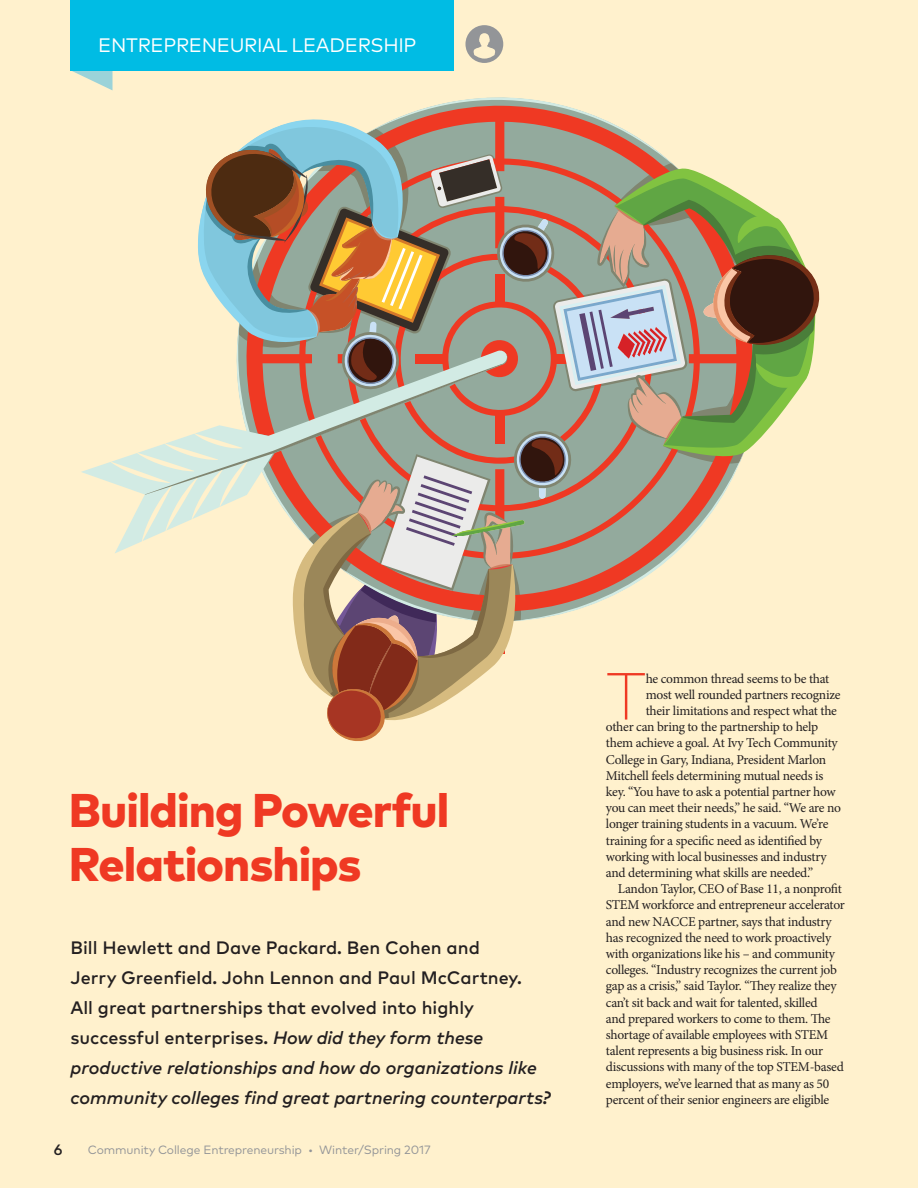
<style>
.page{position:relative;width:918px;height:1188px;background:#fff1cd}
.page>*{position:absolute;margin:0;border:0;box-sizing:border-box;transform-origin:0 0}
.t1{font:200 66.45px "Mark Pro";color:#ef3923}
.t2{font:800 47.25px/54px "Mark Pro";letter-spacing:-.02em;color:#ef3923}
.t3{font:19.5px "Mark Pro";letter-spacing:-.015em;color:#fff}
.t4{font:500 18px/30px "Mark Pro";color:#231f20}
.t5{font:500 15px "Mark Pro";color:#231f20}
.t6{font:13.5px "Minion Pro";letter-spacing:-.02em;color:#231f20}
.t7{font:12px "Mark Pro";letter-spacing:-.01em;color:#939598}
.s1{font-style:italic}
</style>
<div class="page">
<svg style="left:70px;top:70px;width:42px;height:20px"></svg>
<div style="left:70px;top:0;width:384px;height:70px;background:#00bce4"></div>
<svg style="left:465px;top:25px;width:38px;height:38px"></svg>
<svg style="left:198px;top:97px;width:622px;height:644px"></svg>
<svg style="left:81px;top:350px;width:427px;height:203px"></svg>
<svg style="left:145px;top:355px;width:363px;height:140px"></svg>
<h3 class="t3" style="left:98px;top:30px;width:320px">ENTREPRENEURIAL LEADERSHIP</h3>
<h2 class="t2" style="left:69px;top:779px;width:382px">Building Powerful<br>Relationships</h2>
<p class="t4" style="left:70px;top:931px;width:482px">Bill Hewlett and Dave Packard. Ben Cohen and<br>Jerry Greenfield. John Lennon and Paul McCartney.<br>All great partnerships that evolved into highly successful enterprises. <span class="s1">How did they form these productive relationships and how do organizations like community colleges find great partnering counterparts?</span></p>
<p class="t5" style="left:54px;top:1139px;width:10px">6</p>
<p class="t7" style="left:88px;top:1141px;width:344px">Community College Entrepreneurship • Winter/Spring 2017</p>
<h1 class="t1" style="left:606px;top:646px;width:42px">T</h1>
<p class="t6" style="left:646px;top:669px;width:185px">he common thread seems to be that</p>
<p class="t6" style="left:646px;top:685px;width:196px">most well rounded partners recognize</p>
<p class="t6" style="left:646px;top:702px;width:193px">their limitations and respect what the</p>
<p class="t6" style="left:606px;top:718px;width:214px">other can bring to the partnership to help</p>
<p class="t6" style="left:606px;top:734px;width:233px">them achieve a goal. At Ivy Tech Community</p>
<p class="t6" style="left:606px;top:750px;width:222px">College in Gary, Indiana, President Marlon</p>
<p class="t6" style="left:606px;top:766px;width:219px">Mitchell feels determining mutual needs is</p>
<p class="t6" style="left:606px;top:783px;width:231px">key. “You have to ask a potential partner how</p>
<p class="t6" style="left:606px;top:799px;width:237px">you can meet their needs,” he said. “We are no</p>
<p class="t6" style="left:606px;top:815px;width:224px">longer training students in a vacuum. We’re</p>
<p class="t6" style="left:606px;top:831px;width:218px">training for a specific need as identified by</p>
<p class="t6" style="left:606px;top:847px;width:222px">working with local businesses and industry</p>
<p class="t6" style="left:606px;top:864px;width:209px">and determining what skills are needed.”</p>
<p class="t6" style="left:618px;top:880px;width:225px">Landon Taylor, CEO of Base 11, a nonprofit</p>
<p class="t6" style="left:606px;top:896px;width:240px">STEM workforce and entrepreneur accelerator</p>
<p class="t6" style="left:606px;top:912px;width:227px">and new NACCE partner, says that industry</p>
<p class="t6" style="left:606px;top:928px;width:227px">has recognized the need to work proactively</p>
<p class="t6" style="left:606px;top:945px;width:231px">with organizations like his – and community</p>
<p class="t6" style="left:606px;top:961px;width:233px">colleges. “Industry recognizes the current job</p>
<p class="t6" style="left:606px;top:977px;width:232px">gap as a crisis,” said Taylor. “They realize they</p>
<p class="t6" style="left:606px;top:993px;width:213px">can’t sit back and wait for talented, skilled</p>
<p class="t6" style="left:606px;top:1009px;width:226px">and prepared workers to come to them. The</p>
<p class="t6" style="left:606px;top:1026px;width:224px">shortage of available employees with STEM</p>
<p class="t6" style="left:606px;top:1042px;width:219px">talent represents a big business risk. In our</p>
<p class="t6" style="left:606px;top:1058px;width:239px">discussions with many of the top STEM-based</p>
<p class="t6" style="left:606px;top:1074px;width:225px">employers, we’ve learned that as many as 50</p>
<p class="t6" style="left:606px;top:1090px;width:225px">percent of their senior engineers are eligible</p>
</div>
